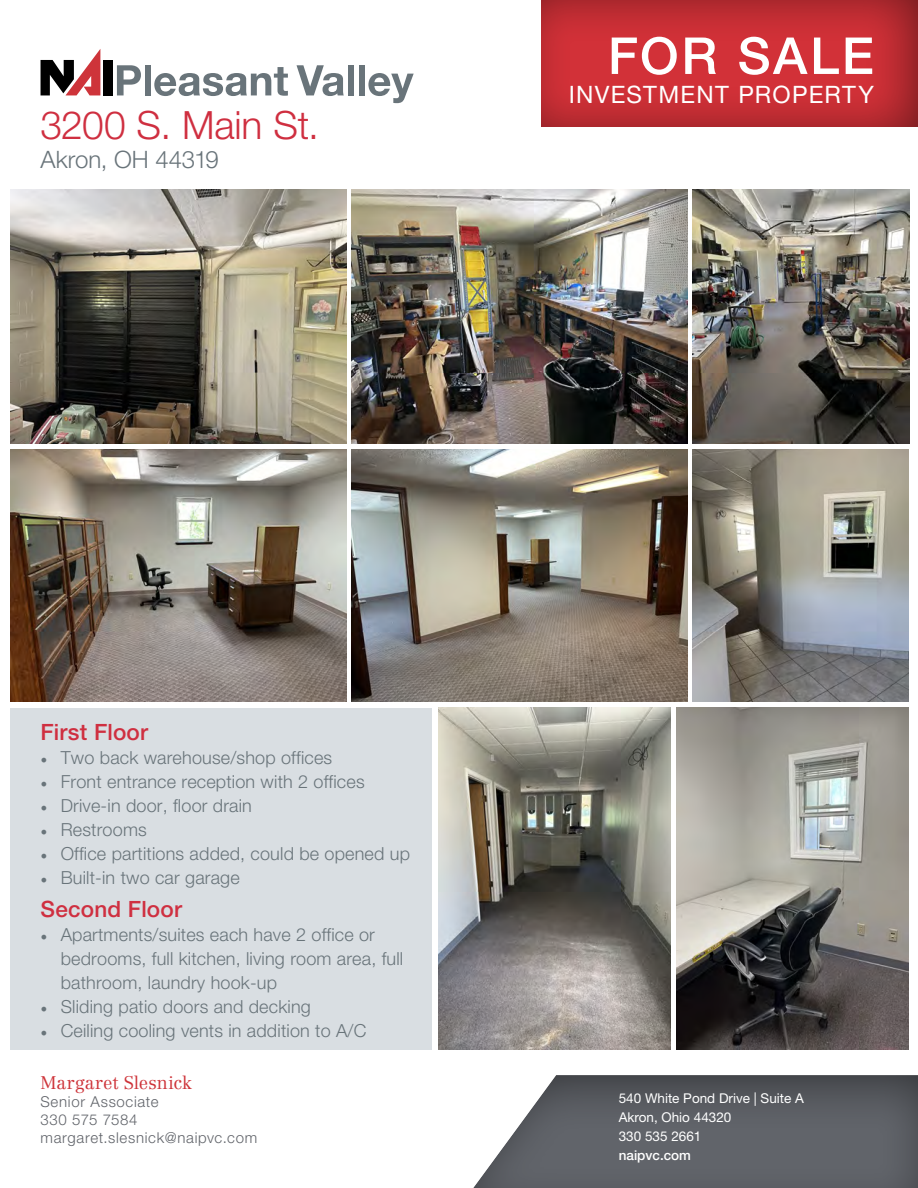
<style>
.page{position:relative;width:918px;height:1188px;background:#fff}
.page>*{position:absolute;margin:0;border:0;box-sizing:border-box;transform-origin:0 0}
.t1{font:500 51px "Helvetica Neue LT Std";letter-spacing:.05em;color:#fff}
.t2{font:300 39px "Helvetica Neue LT Std";letter-spacing:-.005em;color:#cf2f40}
.t3{font:24px "Helvetica Neue LT Std";letter-spacing:.055em;color:#fff}
.t4{font:300 24px "Helvetica Neue LT Std";letter-spacing:-.005em;color:#69747a}
.t5{font:500 22.5px "Helvetica Neue LT Std";letter-spacing:.01em;color:#cf2f40}
.t6{font:300 18px/24px "Helvetica Neue LT Std";letter-spacing:.01em;color:#69747a}
.t7{font:300 18px "Centennial LT Std";letter-spacing:.005em;color:#ce343a}
.t8{font:300 15px/18px "Helvetica Neue LT Std";letter-spacing:.045em;color:#61646a}
.t9{font:13.5px/19px "Helvetica Neue LT Std";color:#fff}
.t10{font:500 13.5px "Helvetica Neue LT Std";color:#fff}
.s1{font-family:"Minion Pro";font-weight:400}
</style>
<div class="page">
<div style="left:10px;top:708px;width:422px;height:342px;background:#d9dee2"></div>
<div style="left:104px;top:60px;width:9px;height:35px;background:#000"></div>
<svg style="left:41px;top:49px;width:59px;height:46px"></svg>
<svg style="left:117px;top:65px;width:24px;height:30px"></svg>
<div style="left:145px;top:65px;width:6px;height:30px;background:#69747a"></div>
<svg style="left:154px;top:67px;width:134px;height:29px"></svg>
<svg style="left:297px;top:65px;width:47px;height:31px"></svg>
<div style="left:348px;top:65px;width:6px;height:30px;background:#69747a"></div>
<div style="left:359px;top:65px;width:6px;height:30px;background:#69747a"></div>
<svg style="left:368px;top:73px;width:46px;height:30px"></svg>
<div style="left:445px;top:1062px;width:473px;height:126px;background:#000;opacity:.5"></div>
<img style="left:692px;top:190px;width:217px;height:254px">
<img style="left:10px;top:190px;width:336px;height:254px">
<img style="left:351px;top:190px;width:336px;height:254px">
<img style="left:10px;top:449px;width:336px;height:252px">
<img style="left:351px;top:449px;width:336px;height:252px">
<img style="left:692px;top:449px;width:217px;height:252px">
<img style="left:438px;top:708px;width:232px;height:342px">
<img style="left:676px;top:708px;width:233px;height:342px">
<div style="left:527px;top:0;width:391px;height:130px;background:#000;opacity:.51"></div>
<h2 class="t2" style="left:40px;top:102px;width:280px">3200 S. Main St.</h2>
<h3 class="t4" style="left:40px;top:145px;width:180px">Akron, OH 44319</h3>
<h1 class="t1" style="left:608px;top:25px;width:268px">FOR SALE</h1>
<h3 class="t3" style="left:569px;top:80px;width:307px">INVESTMENT PROPERTY</h3>
<p class="t5" style="left:40px;top:719px;width:109px">First Floor</p>
<p class="t6" style="left:40px;top:746px;width:293px"><span class="s1">•</span> Two back warehouse/shop offices</p>
<p class="t6" style="left:40px;top:770px;width:326px"><span class="s1">•</span> Front entrance reception with 2 offices</p>
<p class="t6" style="left:40px;top:794px;width:213px"><span class="s1">•</span> Drive-in door, floor drain</p>
<p class="t6" style="left:40px;top:818px;width:108px"><span class="s1">•</span> Restrooms</p>
<p class="t6" style="left:40px;top:842px;width:371px"><span class="s1">•</span> Office partitions added, could be opened up</p>
<p class="t6" style="left:40px;top:866px;width:201px"><span class="s1">•</span> Built-in two car garage</p>
<p class="t5" style="left:40px;top:896px;width:143px">Second Floor</p>
<p class="t6" style="left:61px;top:923px;width:344px;text-indent:-20px"><span class="s1">•</span> Apartments/suites each have 2 office or bedrooms, full kitchen, living room area, full bathroom, laundry hook-up</p>
<p class="t6" style="left:40px;top:995px;width:272px"><span class="s1">•</span> Sliding patio doors and decking</p>
<p class="t6" style="left:40px;top:1019px;width:327px"><span class="s1">•</span> Ceiling cooling vents in addition to A/C</p>
<p class="t7" style="left:40px;top:1072px;width:153px">Margaret Slesnick</p>
<p class="t8" style="left:40px;top:1093px;width:218px">Senior Associate<br>330 575 7584 margaret.slesnick@naipvc.com</p>
<p class="t9" style="left:619px;top:1089px;width:187px">540 White Pond Drive | Suite A<br>Akron, Ohio 44320<br>330 535 2661</p>
<p class="t10" style="left:619px;top:1148px;width:74px">naipvc.com</p>
</div>
